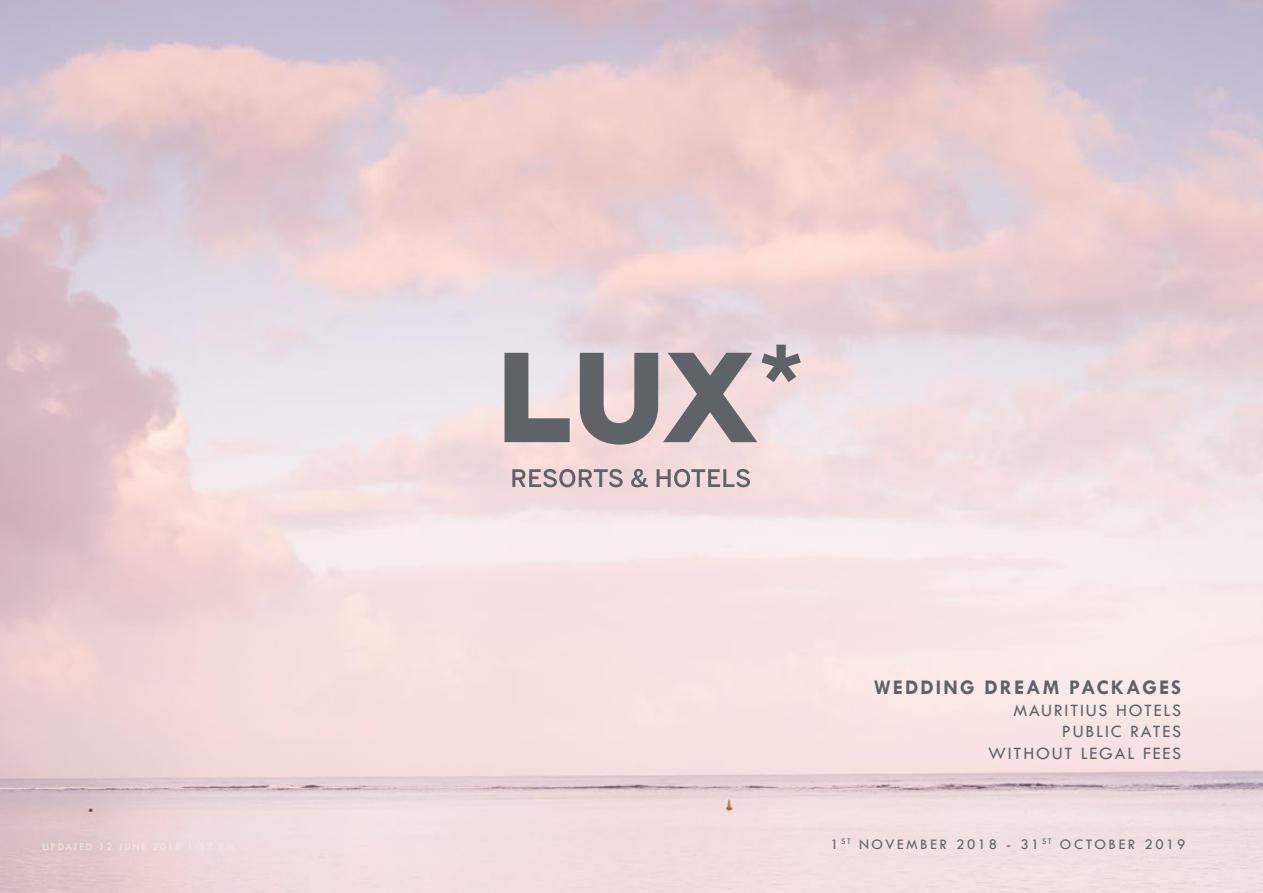
<style>
.page{position:relative;width:1263px;height:893px;background:#fff}
.page>*{position:absolute;margin:0;border:0;box-sizing:border-box;transform-origin:0 0}
.t1{font:700 21px "Tw Cen";letter-spacing:.1em;color:#5e6367}
.t2{font:18px/21.6px "Tw Cen";letter-spacing:.1em;color:#5e6367;text-align:right}
.t3{font:15px "Tw Cen";letter-spacing:.17em;color:#5e6367}
.t4{font:10.5px "Tw Cen";letter-spacing:.17em;color:#edede8}
</style>
<div class="page">
<img style="left:0;top:0;width:1263px;height:893px">
<svg style="left:504px;top:353px;width:66px;height:89px;background:#a39fa3"></svg>
<svg style="left:580px;top:345px;width:221px;height:100px;background:#b1a7aa"></svg>
<svg style="left:512px;top:469px;width:111px;height:18px;background:#b2a6a9"></svg>
<svg style="left:631px;top:469px;width:17px;height:18px"></svg>
<svg style="left:657px;top:469px;width:93px;height:18px;background:#b9acae"></svg>
<p class="t1" style="left:874px;top:675px;width:308px">WEDDING DREAM PACKAGES</p>
<p class="t2" style="left:988px;top:699px;width:195px">MAURITIUS HOTELS<br>PUBLIC RATES<br>WITHOUT LEGAL FEES</p>
<p class="t3" style="left:830px;top:835px;width:223px">1 <sup>ST</sup> NOVEMBER 2018 - 31 <sup>ST</sup></p>
<p class="t4" style="left:43px;top:841px;width:90px">UPDATED 12 JUNE</p>
<p class="t3" style="left:1060px;top:835px;width:127px">OCTOBER 2019</p>
</div>
